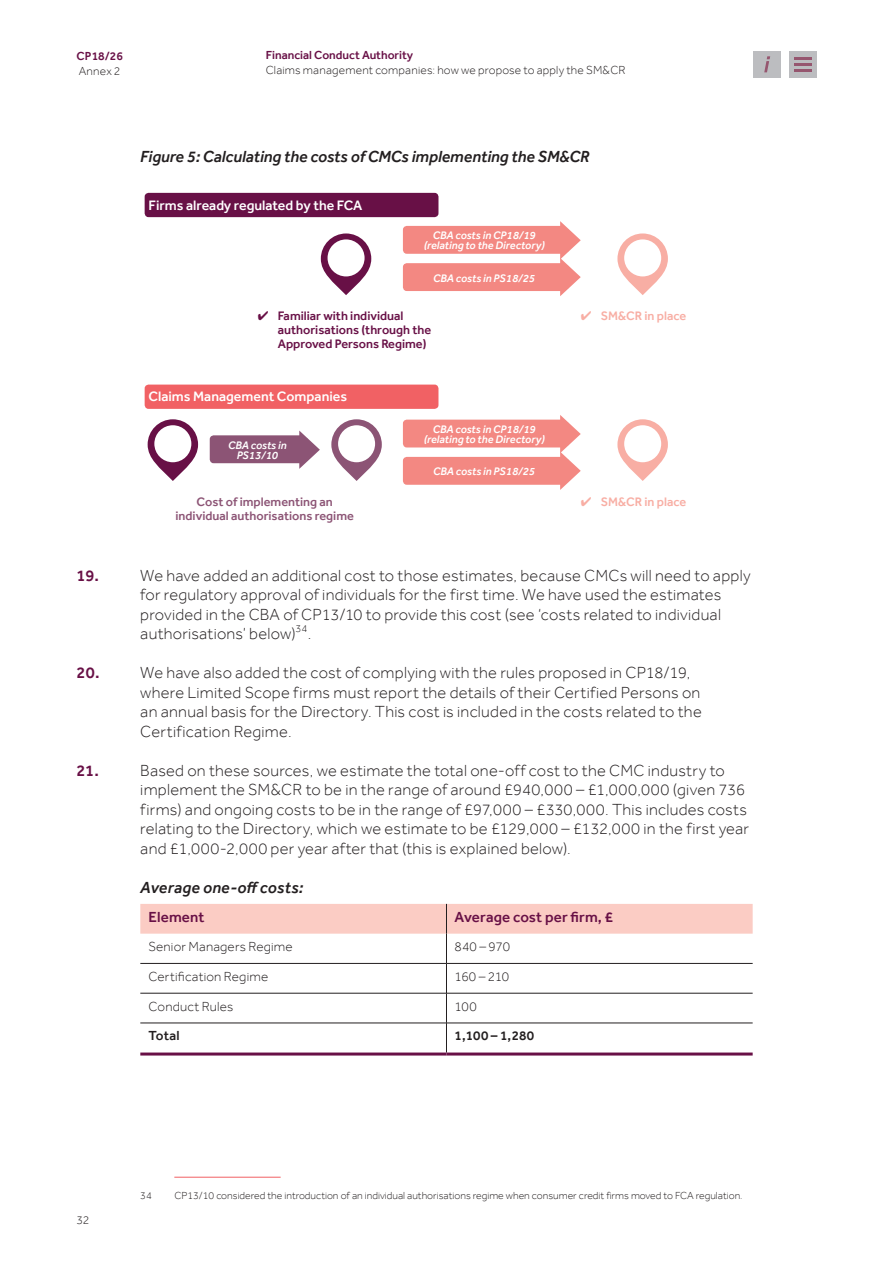
<style>
.page{position:relative;width:893px;height:1263px;background:#fff}
.page>*{position:absolute;margin:0;border:0;box-sizing:border-box;transform-origin:0 0}
.t1{font:300 16.5px/19.5px "Effra";letter-spacing:.015em;color:#231f20}
.Chart_Title{font:italic 500 16.5px "Effra";color:#231f20}
.FCA_Heading_4{font:italic 500 16.5px "Effra";letter-spacing:.015em;color:#231f20}
.t2{font:500 16.5px "Effra";color:#681046}
.Table_Header__Maroon{font:500 15px "Effra";letter-spacing:.01em;color:#681046}
.t3{font:500 14.1px "Effra";color:#fff}
.Table_Text{font:300 13.5px "Effra";letter-spacing:.015em;color:#231f20}
.Table_Text-2{font:500 13.5px "Effra";letter-spacing:.01em;color:#231f20}
.t4{font:500 12.6px/14.1px "Effra";color:#681046}
.t5{font:500 12.6px/14.1px "Effra";color:#8c5475;text-align:center}
.t6{font:500 12.6px "Effra";color:#f8aea4}
.t7{font:300 12px "Effra";letter-spacing:.015em;color:#231f20}
.t8{font:500 12px "Effra";color:#681046}
.t9{font:italic 500 11.25px/9.9px "Effra";color:#fff;text-align:center}
.FCA_Footnote{font:300 10.5px "Effra";color:#231f20}
</style>
<div class="page">
<div style="left:403px;top:226px;width:163px;height:28px;background:#f38882;border-radius:4px"></div>
<div style="left:403px;top:420px;width:163px;height:27px;background:#f38882;border-radius:4px"></div>
<svg style="left:299px;top:431px;width:21px;height:38px"></svg>
<div style="left:210px;top:435px;width:95px;height:28px;background:#8c5475;border-radius:4px"></div>
<svg style="left:560px;top:221px;width:21px;height:75px"></svg>
<div style="left:403px;top:263px;width:163px;height:28px;background:#f38882;border-radius:4px"></div>
<svg style="left:560px;top:415px;width:21px;height:75px"></svg>
<div style="left:403px;top:457px;width:163px;height:28px;background:#f38882;border-radius:4px"></div>
<div style="left:145px;top:193px;width:293px;height:24px;background:#681046;border-radius:4px"></div>
<div style="left:145px;top:385px;width:293px;height:24px;background:#f16164;border-radius:4px"></div>
<svg style="left:321px;top:233px;width:50px;height:62px"></svg>
<svg style="left:617px;top:233px;width:51px;height:62px"></svg>
<svg style="left:617px;top:419px;width:51px;height:62px"></svg>
<svg style="left:331px;top:419px;width:51px;height:62px"></svg>
<svg style="left:148px;top:419px;width:50px;height:62px"></svg>
<svg style="left:140px;top:904px;width:613px;height:59px"></svg>
<hr style="left:140px;top:963px;width:306px;height:1px;background:#231f20">
<hr style="left:446px;top:963px;width:307px;height:1px;background:#231f20">
<hr style="left:446px;top:963px;width:1px;height:30px;background:#231f20">
<hr style="left:140px;top:993px;width:306px;height:1px;background:#231f20">
<hr style="left:446px;top:993px;width:307px;height:1px;background:#231f20">
<hr style="left:446px;top:993px;width:1px;height:30px;background:#231f20">
<hr style="left:140px;top:1023px;width:306px;height:1px;background:#231f20">
<hr style="left:446px;top:1023px;width:307px;height:1px;background:#231f20">
<svg style="left:446px;top:1023px;width:1px;height:29px"></svg>
<hr style="left:140px;top:1052px;width:306px;height:3px;background:#681046">
<hr style="left:446px;top:1052px;width:307px;height:3px;background:#681046">
<hr style="left:174px;top:1177px;width:107px;height:1px;background:#f16164">
<div style="left:789px;top:51px;width:27px;height:27px;background:#bcbdc0"></div>
<hr style="left:794px;top:63px;width:17px;height:3px;background:#96566f">
<hr style="left:794px;top:69px;width:17px;height:3px;background:#96566f">
<svg style="left:794px;top:57px;width:17px;height:2px"></svg>
<div style="left:753px;top:51px;width:28px;height:27px;background:#bcbdc0"></div>
<svg style="left:764px;top:56px;width:6px;height:16px"></svg>
<p class="t8" style="left:77px;top:49px;width:48px">CP18/26</p>
<p class="t7" style="left:79px;top:64px;width:43px">Annex 2</p>
<p class="t8" style="left:266px;top:48px;width:149px">Financial Conduct Authority</p>
<p class="t7" style="left:266px;top:63px;width:361px">Claims management companies: how we propose to apply the SM&amp;CR</p>
<p class="Chart_Title" style="left:140px;top:147px;width:451px">Figure 5: Calculating the costs of CMCs implementing the SM&amp;CR</p>
<p class="t3" style="left:149px;top:197px;width:215px">Firms already regulated by the FCA</p>
<p class="t9" style="left:424px;top:231px;width:123px">CBA costs in CP18/19 (relating to the Directory)</p>
<p class="t9" style="left:433px;top:273px;width:103px">CBA costs in PS18/25</p>
<p class="t4" style="left:278px;top:309px;width:155px;text-indent:-20px">✔ Familiar with individual authorisations (through the<br>Approved Persons Regime)</p>
<p class="t3" style="left:149px;top:388px;width:200px">Claims Management Companies</p>
<p class="t9" style="left:228px;top:440px;width:60px">CBA costs in<br>PS13/10</p>
<p class="t5" style="left:175px;top:494px;width:180px">Cost of implementing an individual authorisations regime</p>
<p class="t9" style="left:424px;top:424px;width:123px">CBA costs in CP18/19 (relating to the Directory)</p>
<p class="t9" style="left:433px;top:466px;width:103px">CBA costs in PS18/25</p>
<p class="t6" style="left:581px;top:308px;width:107px">✔ SM&amp;CR in place</p>
<p class="t6" style="left:581px;top:494px;width:107px">✔ SM&amp;CR in place</p>
<p class="t2" style="left:77px;top:565px;width:24px">19.</p>
<p class="t1" style="left:140px;top:565px;width:612px">We have added an additional cost to those estimates, because CMCs will need to apply for regulatory approval of individuals for the first time. We have used the estimates provided in the CBA of CP13/10 to provide this cost (see ‘costs related to individual authorisations’ below)<sup>34</sup>.</p>
<p class="t2" style="left:77px;top:663px;width:25px">20.</p>
<p class="t1" style="left:140px;top:663px;width:563px">We have also added the cost of complying with the rules proposed in CP18/19, where Limited Scope firms must report the details of their Certified Persons on an annual basis for the Directory. This cost is included in the costs related to the Certification Regime.</p>
<p class="t2" style="left:77px;top:760px;width:24px">21.</p>
<p class="t1" style="left:140px;top:760px;width:610px">Based on these sources, we estimate the total one-off cost to the CMC industry to implement the SM&amp;CR to be in the range of around £940,000 – £1,000,000 (given 736 firms) and ongoing costs to be in the range of £97,000 – £330,000. This includes costs relating to the Directory, which we estimate to be £129,000 – £132,000 in the first year and £1,000-2,000 per year after that (this is explained below).</p>
<p class="FCA_Heading_4" style="left:140px;top:877px;width:164px">Average one-off costs:</p>
<p class="Table_Header__Maroon" style="left:148px;top:908px;width:58px">Element</p>
<p class="Table_Header__Maroon" style="left:455px;top:908px;width:160px">Average cost per firm, £</p>
<p class="Table_Text" style="left:148px;top:938px;width:146px">Senior Managers Regime</p>
<p class="Table_Text" style="left:455px;top:938px;width:57px">840 – 970</p>
<p class="Table_Text" style="left:148px;top:968px;width:121px">Certification Regime</p>
<p class="Table_Text" style="left:455px;top:968px;width:56px">160 – 210</p>
<p class="Table_Text" style="left:148px;top:998px;width:87px">Conduct Rules</p>
<p class="Table_Text" style="left:455px;top:998px;width:24px">100</p>
<p class="Table_Text-2" style="left:148px;top:1028px;width:33px">Total</p>
<p class="Table_Text-2" style="left:455px;top:1028px;width:81px">1,100 – 1,280</p>
<p class="t7" style="left:77px;top:1213px;width:14px">32</p>
<p class="FCA_Footnote" style="left:140px;top:1189px;width:13px">34</p>
<p class="FCA_Footnote" style="left:174px;top:1189px;width:570px">CP13/10 considered the introduction of an individual authorisations regime when consumer credit firms moved to FCA regulation.</p>
</div>
